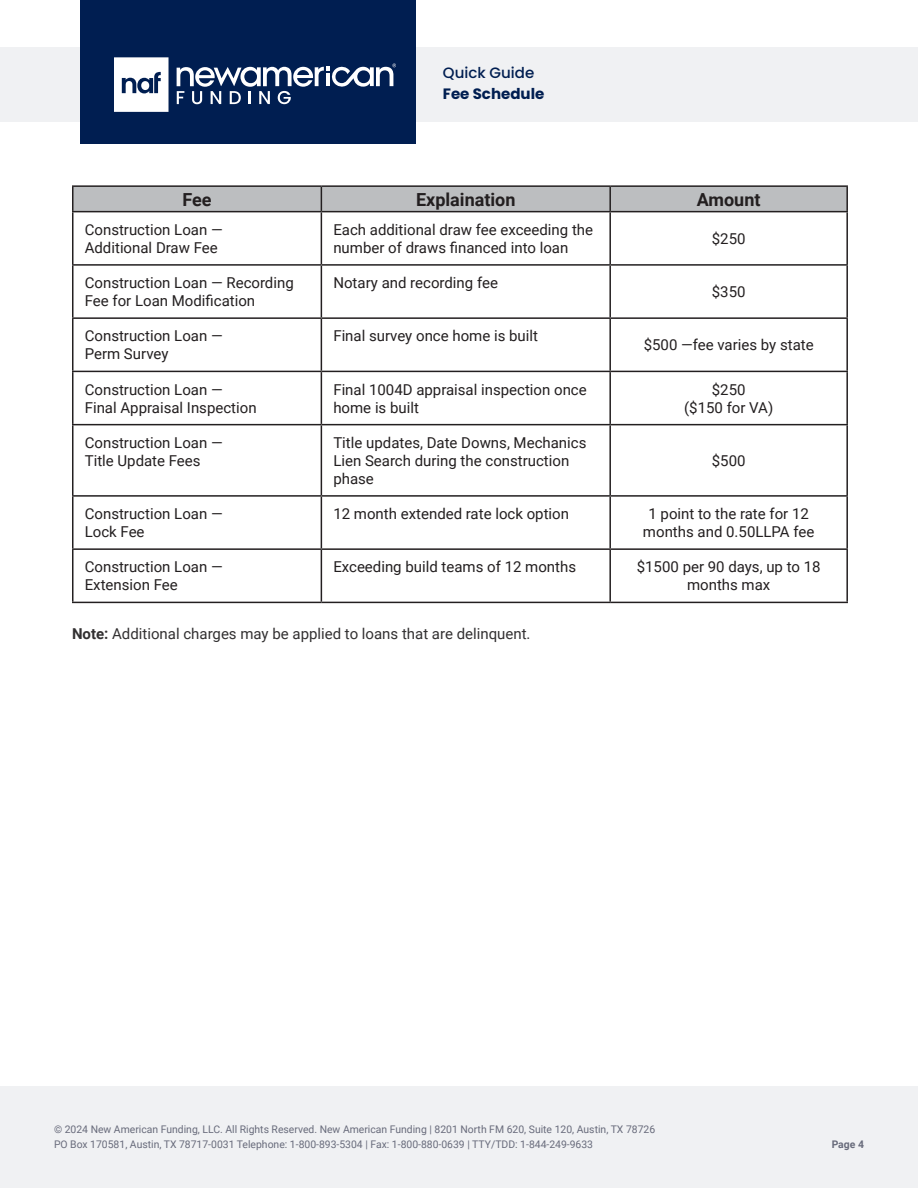
<style>
.page{position:relative;width:918px;height:1188px;background:#fff}
.page>*{position:absolute;margin:0;border:0;box-sizing:border-box;transform-origin:0 0}
.Fee_Schedule_Table_-_Header{font:700 18px "Roboto";color:#231f20}
.Fee_Schedule_Table_-_Fee_Explaination__L{font:15px/18px "Roboto";color:#231f20}
.Fee_Schedule_Table_-_Fee_Amount_Center_A{font:15px/18px "Roboto";color:#231f20;text-align:center}
.Body_Copy_-_Normal_-__Rag_Left{font:15px "Roboto";color:#323031}
.t1{font:700 15px "Poppins";color:#001e51}
.t2{font:500 15px "Poppins";color:#001e51}
.t3{font:10.5px/15px "Roboto";color:#686b7b}
.t4{font:700 10.5px "Roboto";color:#686b7b}
.s1{font-weight:700}
</style>
<div class="page">
<div style="left:0;top:1086px;width:918px;height:102px;background:#f0f1f3"></div>
<hr style="left:72px;top:185px;width:249px;height:2px;background:#231f20">
<hr style="left:72px;top:187px;width:2px;height:24px;background:#231f20">
<hr style="left:321px;top:185px;width:289px;height:2px;background:#231f20">
<svg style="left:73px;top:186px;width:773px;height:25px;background:#b7b8ba"></svg>
<hr style="left:610px;top:185px;width:238px;height:2px;background:#231f20">
<hr style="left:609px;top:187px;width:2px;height:24px;background:#231f20">
<hr style="left:846px;top:187px;width:2px;height:24px;background:#231f20">
<hr style="left:72px;top:211px;width:249px;height:1px;background:#231f20">
<hr style="left:72px;top:212px;width:2px;height:52px;background:#231f20">
<hr style="left:321px;top:211px;width:289px;height:1px;background:#231f20">
<hr style="left:321px;top:212px;width:1px;height:52px;background:#231f20">
<hr style="left:610px;top:211px;width:238px;height:1px;background:#231f20">
<hr style="left:609px;top:212px;width:2px;height:52px;background:#231f20">
<hr style="left:846px;top:212px;width:2px;height:52px;background:#231f20">
<hr style="left:72px;top:264px;width:249px;height:2px;background:#231f20">
<hr style="left:72px;top:266px;width:2px;height:51px;background:#231f20">
<hr style="left:321px;top:264px;width:289px;height:2px;background:#231f20">
<hr style="left:321px;top:266px;width:1px;height:51px;background:#231f20">
<hr style="left:610px;top:264px;width:238px;height:2px;background:#231f20">
<hr style="left:609px;top:266px;width:2px;height:51px;background:#231f20">
<hr style="left:846px;top:266px;width:2px;height:51px;background:#231f20">
<hr style="left:72px;top:317px;width:249px;height:2px;background:#231f20">
<hr style="left:72px;top:319px;width:2px;height:52px;background:#231f20">
<hr style="left:321px;top:317px;width:289px;height:2px;background:#231f20">
<hr style="left:321px;top:319px;width:1px;height:52px;background:#231f20">
<hr style="left:610px;top:317px;width:238px;height:2px;background:#231f20">
<hr style="left:609px;top:319px;width:2px;height:52px;background:#231f20">
<hr style="left:846px;top:319px;width:2px;height:52px;background:#231f20">
<hr style="left:72px;top:371px;width:249px;height:1px;background:#231f20">
<hr style="left:72px;top:372px;width:2px;height:52px;background:#231f20">
<hr style="left:321px;top:371px;width:289px;height:1px;background:#231f20">
<hr style="left:321px;top:372px;width:1px;height:52px;background:#231f20">
<hr style="left:610px;top:371px;width:238px;height:1px;background:#231f20">
<hr style="left:609px;top:372px;width:2px;height:52px;background:#231f20">
<hr style="left:846px;top:372px;width:2px;height:52px;background:#231f20">
<hr style="left:72px;top:424px;width:249px;height:1px;background:#231f20">
<hr style="left:72px;top:425px;width:2px;height:70px;background:#231f20">
<hr style="left:321px;top:424px;width:289px;height:1px;background:#231f20">
<hr style="left:321px;top:425px;width:1px;height:70px;background:#231f20">
<hr style="left:610px;top:424px;width:238px;height:1px;background:#231f20">
<hr style="left:609px;top:425px;width:2px;height:70px;background:#231f20">
<hr style="left:846px;top:425px;width:2px;height:70px;background:#231f20">
<hr style="left:72px;top:495px;width:249px;height:2px;background:#231f20">
<hr style="left:72px;top:497px;width:2px;height:51px;background:#231f20">
<hr style="left:321px;top:495px;width:289px;height:2px;background:#231f20">
<hr style="left:321px;top:497px;width:1px;height:51px;background:#231f20">
<hr style="left:610px;top:495px;width:238px;height:2px;background:#231f20">
<hr style="left:609px;top:497px;width:2px;height:51px;background:#231f20">
<hr style="left:846px;top:497px;width:2px;height:51px;background:#231f20">
<hr style="left:72px;top:548px;width:249px;height:2px;background:#231f20">
<hr style="left:72px;top:550px;width:2px;height:52px;background:#231f20">
<hr style="left:321px;top:548px;width:289px;height:2px;background:#231f20">
<hr style="left:321px;top:550px;width:1px;height:52px;background:#231f20">
<hr style="left:610px;top:548px;width:238px;height:2px;background:#231f20">
<hr style="left:609px;top:550px;width:2px;height:52px;background:#231f20">
<hr style="left:846px;top:550px;width:2px;height:52px;background:#231f20">
<hr style="left:72px;top:602px;width:249px;height:1px;background:#231f20">
<hr style="left:321px;top:602px;width:289px;height:1px;background:#231f20">
<hr style="left:610px;top:602px;width:238px;height:1px;background:#231f20">
<div style="left:0;top:47px;width:918px;height:75px;background:#f0f1f3"></div>
<div style="left:81px;top:0;width:335px;height:144px;background:#001e51"></div>
<svg style="left:114px;top:57px;width:55px;height:55px;background:#d9dde5"></svg>
<div style="left:141px;top:81px;width:8px;height:9px;background:#fff;border-radius:50%"></div>
<svg style="left:177px;top:64px;width:219px;height:40px"></svg>
<p class="t2" style="left:443px;top:64px;width:93px">Quick Guide</p>
<p class="t1" style="left:443px;top:85px;width:103px">Fee Schedule</p>
<p class="Fee_Schedule_Table_-_Header" style="left:182px;top:187px;width:31px">Fee</p>
<p class="Fee_Schedule_Table_-_Header" style="left:416px;top:187px;width:101px">Explaination</p>
<p class="Fee_Schedule_Table_-_Header" style="left:697px;top:187px;width:65px">Amount</p>
<p class="Fee_Schedule_Table_-_Fee_Explaination__L" style="left:85px;top:220px;width:140px">Construction Loan —<br>Additional Draw Fee</p>
<p class="Fee_Schedule_Table_-_Fee_Explaination__L" style="left:333px;top:220px;width:261px">Each additional draw fee exceeding the number of draws financed into loan</p>
<p class="Fee_Schedule_Table_-_Fee_Amount_Center_A" style="left:712px;top:229px;width:35px">$250</p>
<p class="Fee_Schedule_Table_-_Fee_Explaination__L" style="left:85px;top:273px;width:211px">Construction Loan — Recording<br>Fee for Loan Modification</p>
<p class="Fee_Schedule_Table_-_Fee_Explaination__L" style="left:333px;top:273px;width:166px">Notary and recording fee</p>
<p class="Fee_Schedule_Table_-_Fee_Amount_Center_A" style="left:712px;top:282px;width:35px">$350</p>
<p class="Fee_Schedule_Table_-_Fee_Explaination__L" style="left:85px;top:327px;width:140px">Construction Loan —<br>Perm Survey</p>
<p class="Fee_Schedule_Table_-_Fee_Explaination__L" style="left:333px;top:327px;width:206px">Final survey once home is built</p>
<p class="Fee_Schedule_Table_-_Fee_Amount_Center_A" style="left:644px;top:336px;width:171px">$500 —fee varies by state</p>
<p class="Fee_Schedule_Table_-_Fee_Explaination__L" style="left:85px;top:380px;width:173px">Construction Loan —<br>Final Appraisal Inspection</p>
<p class="Fee_Schedule_Table_-_Fee_Explaination__L" style="left:333px;top:380px;width:255px">Final 1004D appraisal inspection once home is built</p>
<p class="Fee_Schedule_Table_-_Fee_Amount_Center_A" style="left:684px;top:380px;width:91px">$250<br>($150 for VA)</p>
<p class="Fee_Schedule_Table_-_Fee_Explaination__L" style="left:85px;top:433px;width:140px">Construction Loan —<br>Title Update Fees</p>
<p class="Fee_Schedule_Table_-_Fee_Explaination__L" style="left:333px;top:433px;width:255px">Title updates, Date Downs, Mechanics<br>Lien Search during the construction phase</p>
<p class="Fee_Schedule_Table_-_Fee_Amount_Center_A" style="left:712px;top:451px;width:35px">$500</p>
<p class="Fee_Schedule_Table_-_Fee_Explaination__L" style="left:85px;top:504px;width:140px">Construction Loan —<br>Lock Fee</p>
<p class="Fee_Schedule_Table_-_Fee_Explaination__L" style="left:333px;top:504px;width:237px">12 month extended rate lock option</p>
<p class="Fee_Schedule_Table_-_Fee_Amount_Center_A" style="left:643px;top:504px;width:173px">1 point to the rate for 12 months and 0.50LLPA fee</p>
<p class="Fee_Schedule_Table_-_Fee_Explaination__L" style="left:85px;top:558px;width:140px">Construction Loan —<br>Extension Fee</p>
<p class="Fee_Schedule_Table_-_Fee_Explaination__L" style="left:333px;top:558px;width:244px">Exceeding build teams of 12 months</p>
<p class="Fee_Schedule_Table_-_Fee_Amount_Center_A" style="left:637px;top:558px;width:185px">$1500 per 90 days, up to 18 months max</p>
<p class="Body_Copy_-_Normal_-__Rag_Left" style="left:72px;top:623px;width:460px"><span class="s1">Note:</span> Additional charges may be applied to loans that are delinquent.</p>
<p class="t3" style="left:54px;top:1121px;width:603px">© 2024 New American Funding, LLC. All Rights Reserved. New American Funding | 8201 North FM 620, Suite 120, Austin, TX 78726<br>PO Box 170581, Austin, TX 78717-0031 Telephone: 1-800-893-5304 | Fax: 1-800-880-0639 | TTY/TDD: 1-844-249-9633</p>
<p class="t4" style="left:832px;top:1136px;width:34px">Page 4</p>
</div>
